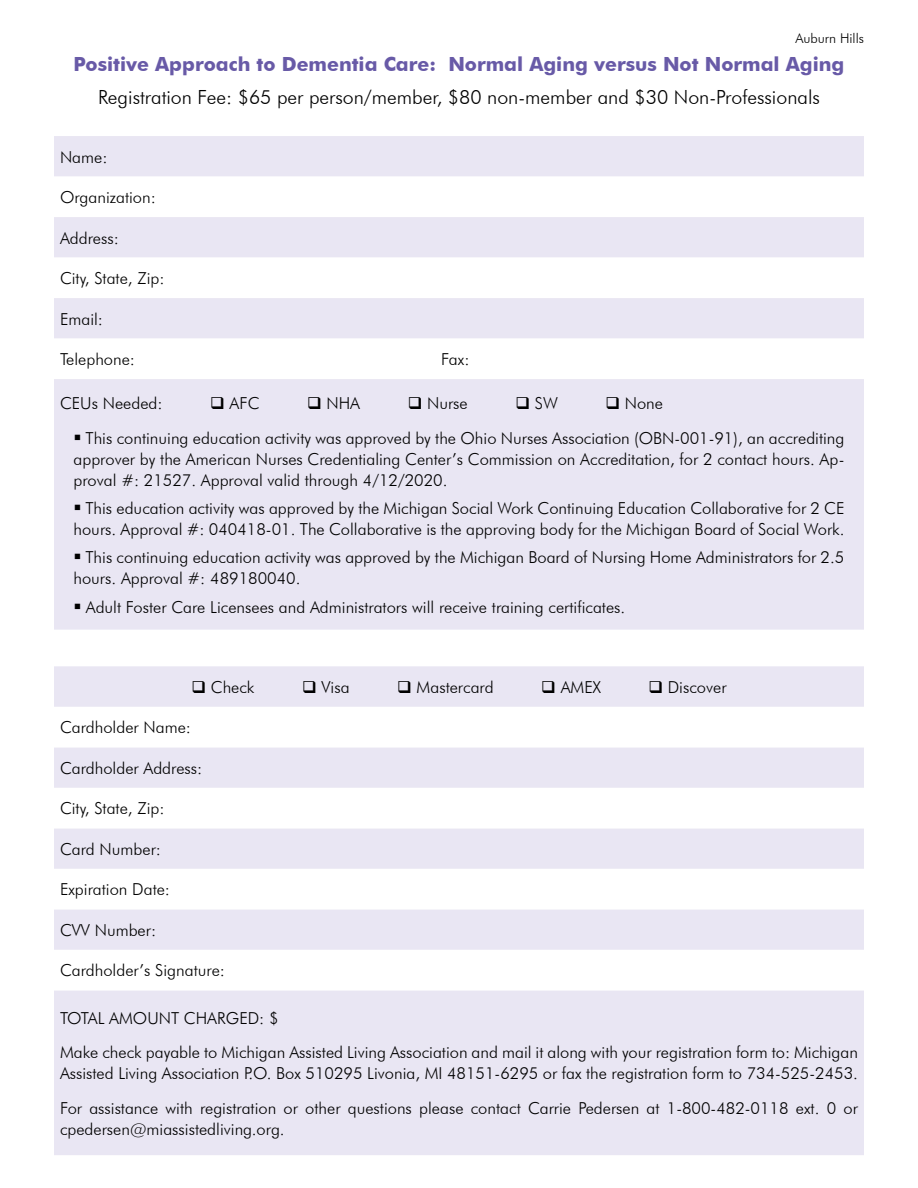
<style>
.page{position:relative;width:918px;height:1188px;background:#fff}
.page>*{position:absolute;margin:0;border:0;box-sizing:border-box;transform-origin:0 0}
.t1{font:300 19.5px "Futura BT";color:#000}
.t2{font:700 19.5px "Futura BT";color:#685aa7}
.t3{font:300 16.5px/21px "Futura BT";color:#000}
.t4{font:300 13.5px "Futura BT";color:#000}
</style>
<div class="page">
<div style="left:54px;top:136px;width:810px;height:494px;background:#e9e6f3"></div>
<svg style="left:54px;top:177px;width:810px;height:202px"></svg>
<div style="left:54px;top:666px;width:810px;height:489px;background:#e9e6f3"></div>
<svg style="left:54px;top:707px;width:810px;height:283px"></svg>
<p class="t4" style="left:795px;top:30px;width:70px">Auburn Hills</p>
<p class="t2" style="left:74px;top:52px;width:772px">Positive Approach to Dementia Care: Normal Aging versus Not Normal Aging</p>
<p class="t1" style="left:98px;top:85px;width:723px">Registration Fee: $65 per person/member, $80 non-member and $30 Non-Professionals</p>
<p class="t3" style="left:60px;top:146px;width:49px">Name:</p>
<p class="t3" style="left:60px;top:187px;width:97px">Organization:</p>
<p class="t3" style="left:60px;top:227px;width:60px">Address:</p>
<p class="t3" style="left:60px;top:268px;width:106px">City, State, Zip:</p>
<p class="t3" style="left:60px;top:308px;width:45px">Email:</p>
<p class="t3" style="left:60px;top:349px;width:77px">Telephone:</p>
<p class="t3" style="left:441px;top:349px;width:30px">Fax:</p>
<p class="t3" style="left:60px;top:392px;width:104px">CEUs Needed:</p>
<p class="t3" style="left:210px;top:392px;width:51px">❑ AFC</p>
<p class="t3" style="left:307px;top:392px;width:55px">❑ NHA</p>
<p class="t3" style="left:408px;top:392px;width:62px">❑ Nurse</p>
<p class="t3" style="left:515px;top:392px;width:44px">❑ SW</p>
<p class="t3" style="left:605px;top:392px;width:59px">❑ None</p>
<p class="t3" style="left:74px;top:427px;width:772px;text-align:justify">▪ This continuing education activity was approved by the Ohio Nurses Association (OBN-001-91), an accrediting approver by the American Nurses Credentialing Center’s Commission on Accreditation, for 2 contact hours. Ap&shy;proval #: 21527. Approval valid through 4/12/2020.</p>
<p class="t3" style="left:74px;top:498px;width:773px">▪ This education activity was approved by the Michigan Social Work Continuing Education Collaborative for 2 CE hours. Approval #: 040418-01. The Collaborative is the approving body for the Michigan Board of Social Work.</p>
<p class="t3" style="left:73px;top:547px;width:772px">▪ This continuing education activity was approved by the Michigan Board of Nursing Home Administrators for 2.5 hours. Approval #: 489180040.</p>
<p class="t3" style="left:74px;top:596px;width:553px">▪ Adult Foster Care Licensees and Administrators will receive training certificates.</p>
<p class="t3" style="left:191px;top:676px;width:65px">❑ Check</p>
<p class="t3" style="left:302px;top:676px;width:49px">❑ Visa</p>
<p class="t3" style="left:397px;top:676px;width:98px">❑ Mastercard</p>
<p class="t3" style="left:541px;top:676px;width:61px">❑ AMEX</p>
<p class="t3" style="left:648px;top:676px;width:80px">❑ Discover</p>
<p class="t3" style="left:60px;top:717px;width:133px">Cardholder Name:</p>
<p class="t3" style="left:60px;top:757px;width:144px">Cardholder Address:</p>
<p class="t3" style="left:60px;top:798px;width:106px">City, State, Zip:</p>
<p class="t3" style="left:60px;top:838px;width:103px">Card Number:</p>
<p class="t3" style="left:60px;top:879px;width:112px">Expiration Date:</p>
<p class="t3" style="left:60px;top:919px;width:98px">CVV Number:</p>
<p class="t3" style="left:60px;top:960px;width:167px">Cardholder’s Signature:</p>
<p class="t3" style="left:60px;top:1000px;width:800px;line-height:34.5px">TOTAL AMOUNT CHARGED: $<br>Make check payable to Michigan Assisted Living Association and mail it along with your registration form to: Michigan</p>
<p class="t3" style="left:60px;top:1056px;width:799px;line-height:34.5px">Assisted Living Association P.O. Box 510295 Livonia, MI 48151-6295 or fax the registration form to 734-525-2453.<br>For assistance with registration or other questions please contact Carrie Pedersen at 1-800-482-0118 ext. 0 or</p>
<p class="t3" style="left:60px;top:1118px;width:226px">cpedersen@miassistedliving.org.</p>
</div>
